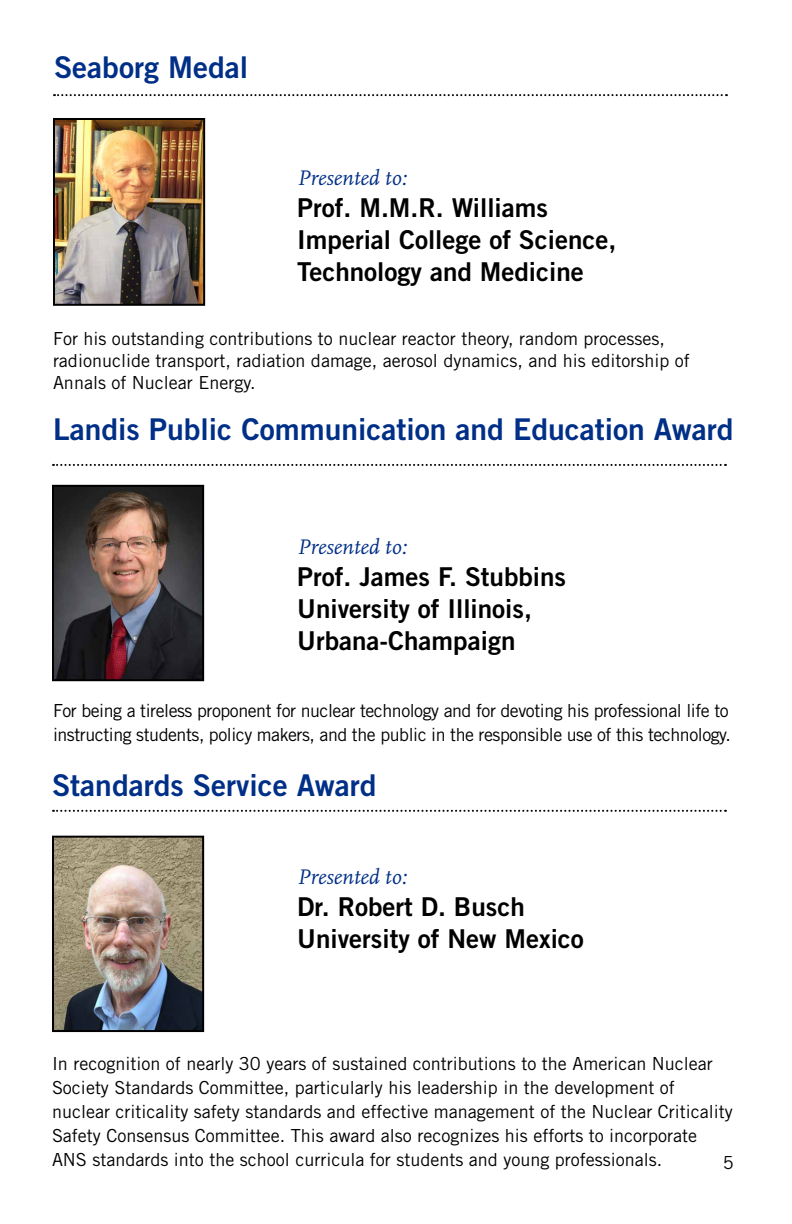
<style>
.page{position:relative;width:792px;height:1224px;background:#fff}
.page>*{position:absolute;margin:0;border:0;box-sizing:border-box;transform-origin:0 0}
.t1{font:30px "Trade Gothic Bold Two";color:#002f87}
.t2{font:26px/32px "Trade Gothic Bold Two";color:#000}
.t3{font:italic 22px "Scala OT";color:#002f87}
.t4{font:18px/24px "Trade Gothic";color:#000}
.t5{font:18px/24px "Trade Gothic";letter-spacing:-.025em;color:#000}
</style>
<div class="page">
<svg style="left:53px;top:464px;width:673px;height:2px"></svg>
<img style="left:55px;top:488px;width:146px;height:190px">
<div style="left:52px;top:485px;width:152px;height:196px;border:2px solid #000"></div>
<svg style="left:54px;top:94px;width:673px;height:2px"></svg>
<img style="left:56px;top:121px;width:146px;height:182px">
<div style="left:53px;top:118px;width:152px;height:188px;border:2px solid #000"></div>
<svg style="left:53px;top:810px;width:673px;height:2px"></svg>
<img style="left:55px;top:839px;width:146px;height:190px">
<div style="left:52px;top:836px;width:152px;height:196px;border:2px solid #000"></div>
<h1 class="t1" style="left:54px;top:49px;width:196px">Seaborg Medal</h1>
<p class="t3" style="left:297px;top:166px;width:111px">Presented to:</p>
<h2 class="t2" style="left:297px;top:192px;width:321px">Prof. M.M.R. Williams<br>Imperial College of Science,<br>Technology and Medicine</h2>
<p class="t4" style="left:53px;top:327px;width:638px;line-height:22px">For his outstanding contributions to nuclear reactor theory, random processes, radionuclide transport, radiation damage, aerosol dynamics, and his editorship of<br>Annals of Nuclear Energy.</p>
<h1 class="t1" style="left:53px;top:411px;width:682px">Landis Public Communication and Education Award</h1>
<p class="t3" style="left:297px;top:535px;width:111px">Presented to:</p>
<h2 class="t2" style="left:297px;top:561px;width:270px">Prof. James F. Stubbins<br>University of Illinois,<br>Urbana-Champaign</h2>
<p class="t5" style="left:53px;top:699px;width:679px">For being a tireless proponent for nuclear technology and for devoting his professional life to instructing students, policy makers, and the public in the responsible use of this technology.</p>
<h1 class="t1" style="left:52px;top:767px;width:326px">Standards Service Award</h1>
<p class="t3" style="left:297px;top:865px;width:111px">Presented to:</p>
<h2 class="t2" style="left:297px;top:890px;width:288px">Dr. Robert D. Busch<br>University of New Mexico</h2>
<p class="t4" style="left:52px;top:1051px;width:682px">In recognition of nearly 30 years of sustained contributions to the American Nuclear Society Standards Committee, particularly his leadership in the development of nuclear criticality safety standards and effective management of the Nuclear Criticality Safety Consensus Committee. This award also recognizes his efforts to incorporate ANS standards into the school curricula for students and young professionals.</p>
<p class="t4" style="left:723px;top:1150px;width:12px">5</p>
</div>
